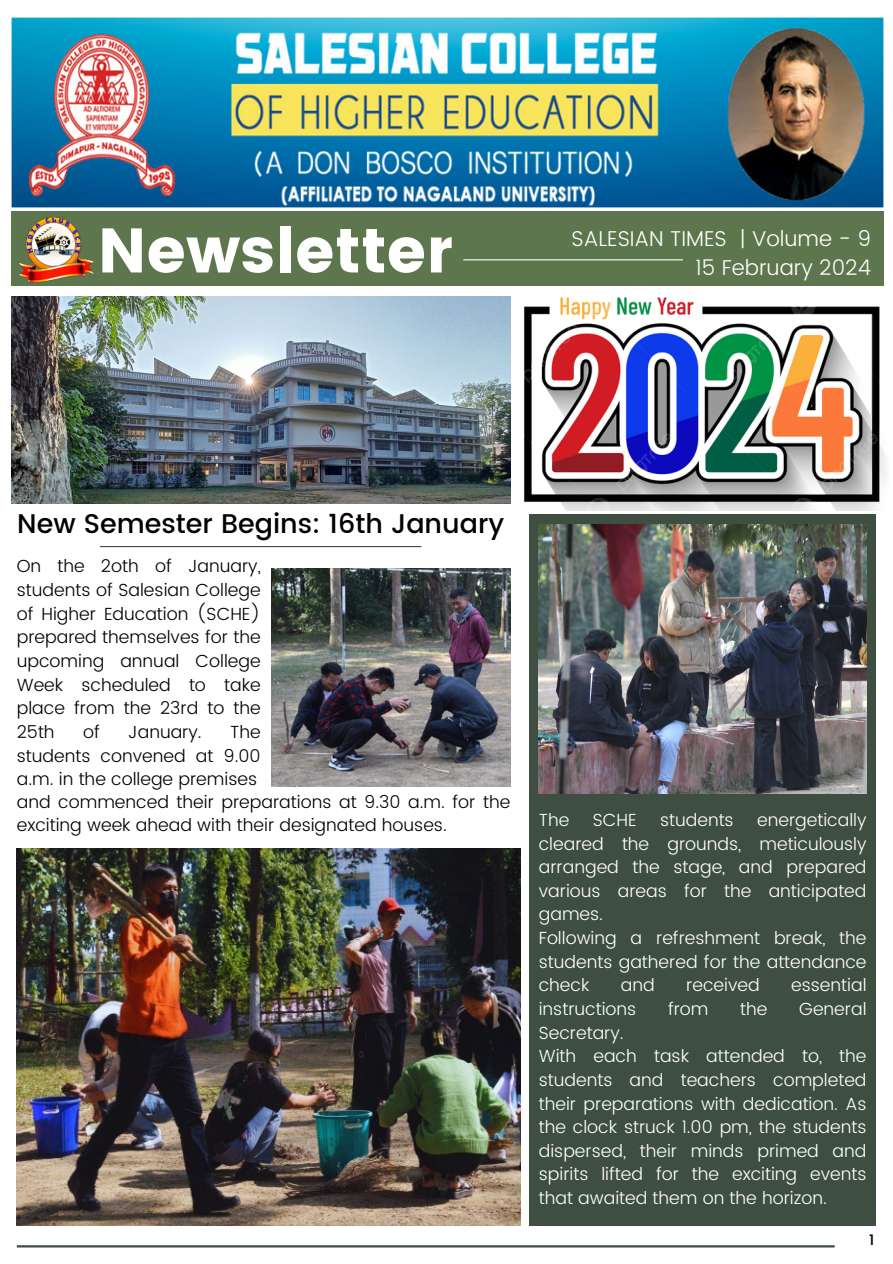
<style>
.page{position:relative;width:893px;height:1264px;background:#fff}
.page>*{position:absolute;margin:0;border:0;box-sizing:border-box;transform-origin:0 0}
.t1{font:62.55px "Poppins";color:#fff}
.t2{font:500 27px "Poppins";color:#000}
.t3{font:300 21.45px/29.2px "Poppins";color:#fff;text-align:right}
.t4{font:300 17.55px/23.7px "Poppins";color:#fff;text-align:justify}
.t5{font:300 17.55px/23.7px "Poppins";color:#000;text-align:justify}
.t6{font:500 14.85px "Poppins";color:#000}
</style>
<div class="page">
<div style="left:11px;top:211px;width:872px;height:75px;background:#5e764e"></div>
<div style="left:529px;top:514px;width:346px;height:711px;background:#3e4e40"></div>
<hr style="left:463px;top:259px;width:219px;height:1px;background:#fff">
<img style="left:11px;top:17px;width:872px;height:6px">
<img style="left:11px;top:23px;width:873px;height:190px">
<img style="left:17px;top:211px;width:77px;height:72px">
<img style="left:11px;top:296px;width:486px;height:207px">
<img style="left:497px;top:296px;width:389px;height:214px">
<img style="left:17px;top:848px;width:503px;height:377px">
<img style="left:271px;top:568px;width:240px;height:219px">
<img style="left:538px;top:524px;width:328px;height:269px">
<hr style="left:100px;top:546px;width:321px;height:1px;background:#3e4e40">
<hr style="left:17px;top:1245px;width:817px;height:2px;background:#3e4e40">
<h2 class="t1" style="left:98px;top:214px;width:356px">Newsletter</h2>
<p class="t3" style="left:571px;top:224px;width:301px">SALESIAN TIMES | Volume - 9<br>15 February 2024</p>
<p class="t2" style="left:17px;top:508px;width:488px">New Semester Begins: 16th January</p>
<p class="t5" style="left:17px;top:554px;width:245px">On the 2oth of January, students of Salesian College of Higher Education (SCHE) prepared themselves for the upcoming annual College Week scheduled to take place from the 23rd to the 25th</p>
<p class="t5" style="left:83px;top:720px;width:18px">of</p>
<p class="t5" style="left:128px;top:720px;width:75px">January.</p>
<p class="t5" style="left:17px;top:720px;width:245px;text-indent:213px">The students convened at 9.00 a.m. in the college premises</p>
<p class="t5" style="left:17px;top:789px;width:495px">and commenced their preparations at 9.30 a.m. for the exciting week ahead with their designated houses.</p>
<p class="t4" style="left:538px;top:808px;width:329px;text-indent:218px">energetically cleared the grounds, meticulously arranged the stage, and prepared various areas for the anticipated games.</p>
<p class="t4" style="left:538px;top:926px;width:329px">Following a refreshment break, the students gathered for the attendance check</p>
<p class="t4" style="left:538px;top:808px;width:32px">The</p>
<p class="t4" style="left:592px;top:808px;width:45px">SCHE</p>
<p class="t4" style="left:660px;top:808px;width:75px">students</p>
<p class="t4" style="left:621px;top:973px;width:35px">and</p>
<p class="t4" style="left:686px;top:973px;width:75px">received</p>
<p class="t4" style="left:791px;top:973px;width:77px">essential</p>
<p class="t4" style="left:538px;top:997px;width:99px">instructions</p>
<p class="t4" style="left:668px;top:997px;width:42px">from</p>
<p class="t4" style="left:740px;top:997px;width:29px">the</p>
<p class="t4" style="left:799px;top:997px;width:69px">General</p>
<p class="t4" style="left:538px;top:1020px;width:86px">Secretary.</p>
<p class="t4" style="left:538px;top:1044px;width:329px">With each task attended to, the students and teachers completed their preparations with dedication. As the clock struck 1.00 pm, the students dispersed, their minds primed and spirits lifted for the exciting events that awaited them on the horizon.</p>
<p class="t6" style="left:868px;top:1230px;width:7px">1</p>
</div>
